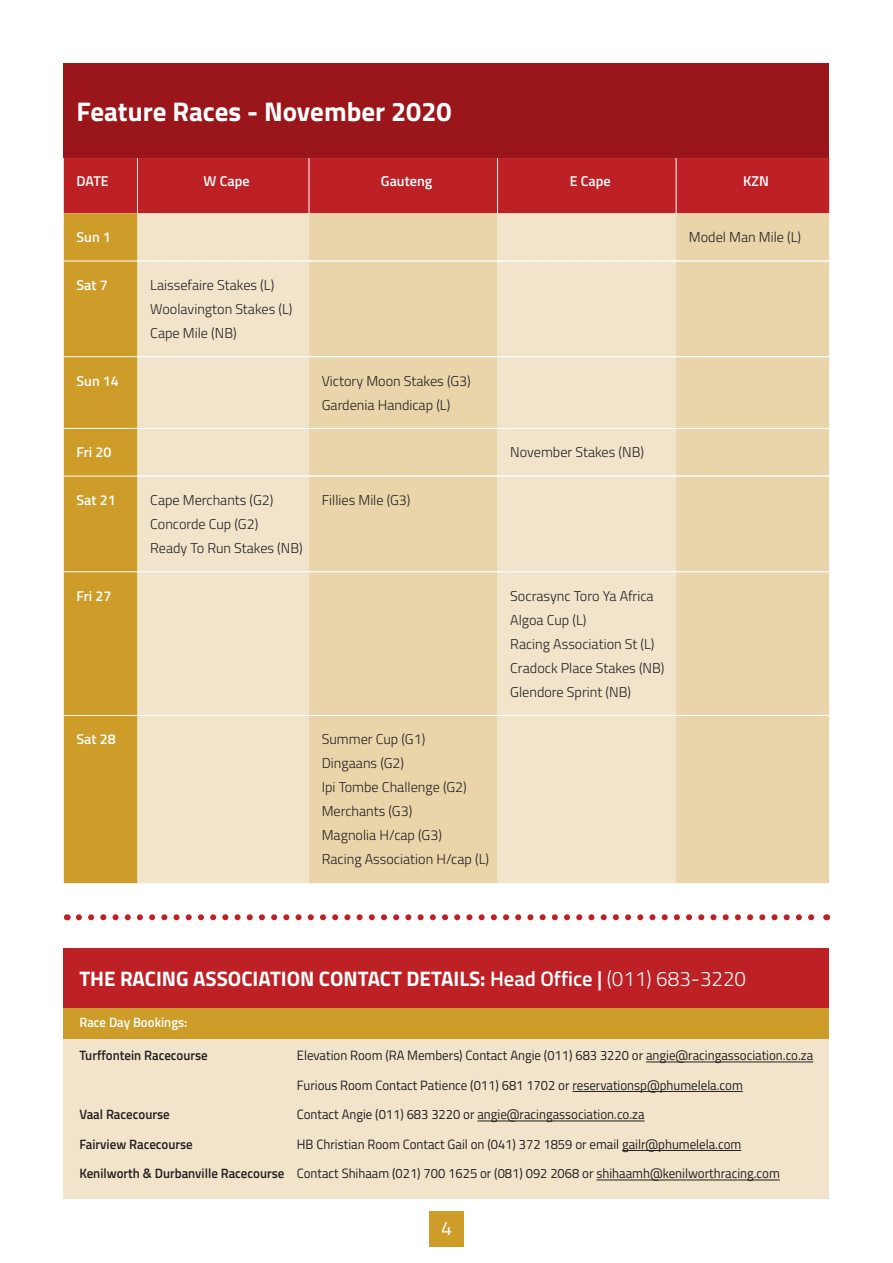
<style>
.page{position:relative;width:893px;height:1263px;background:#fff}
.page>*{position:absolute;margin:0;border:0;box-sizing:border-box;transform-origin:0 0}
.t1{font:700 27px "Titillium";color:#fff}
.t2{font:700 21px "Titillium";color:#fff}
.t3{font:19.5px "Titillium";color:#fff}
.t4{font:300 14.25px/24px "Titillium";color:#231f20}
.t5{font:600 14.25px "Titillium";color:#fff}
.t6{font:13.5px/29.5px "Titillium";color:#231f20;scale:.96 1}
.t7{font:600 13.5px "Titillium";color:#231f20;scale:.96 1}
.t8{font:600 13.5px "Titillium";color:#fff;scale:.96 1}
.s1{font-weight:600}
.s2{font-weight:300}
</style>
<div class="page">
<div style="left:429px;top:1211px;width:35px;height:36px;background:#cd9c29"></div>
<div style="left:64px;top:64px;width:765px;height:94px;background:#9a161a"></div>
<div style="left:64px;top:158px;width:765px;height:55px;background:#bd2025"></div>
<div style="left:64px;top:213px;width:73px;height:670px;background:#cd9c29"></div>
<div style="left:137px;top:213px;width:172px;height:670px;background:#f1e4cb"></div>
<svg style="left:309px;top:213px;width:520px;height:670px;background:#ecdab5"></svg>
<svg style="left:138px;top:261px;width:691px;height:1px"></svg>
<svg style="left:138px;top:356px;width:691px;height:1px"></svg>
<svg style="left:138px;top:428px;width:691px;height:1px"></svg>
<svg style="left:138px;top:476px;width:691px;height:1px"></svg>
<svg style="left:138px;top:571px;width:691px;height:1px"></svg>
<svg style="left:138px;top:715px;width:691px;height:1px"></svg>
<hr style="left:137px;top:158px;width:1px;height:55px;background:#fff">
<hr style="left:309px;top:158px;width:1px;height:55px;background:#fff">
<hr style="left:497px;top:158px;width:1px;height:55px;background:#fff">
<hr style="left:676px;top:158px;width:1px;height:55px;background:#fff">
<hr style="left:64px;top:261px;width:73px;height:1px;background:#fff">
<hr style="left:64px;top:356px;width:73px;height:1px;background:#fff">
<hr style="left:64px;top:428px;width:73px;height:1px;background:#fff">
<hr style="left:64px;top:476px;width:73px;height:1px;background:#fff">
<hr style="left:64px;top:571px;width:73px;height:1px;background:#fff">
<hr style="left:64px;top:715px;width:73px;height:1px;background:#fff">
<svg style="left:79px;top:914px;width:736px;height:6px"></svg>
<div style="left:64px;top:1016px;width:765px;height:183px;background:#f1e4cb"></div>
<div style="left:64px;top:948px;width:765px;height:60px;background:#bd2025"></div>
<div style="left:64px;top:1008px;width:765px;height:30px;background:#cd9c29"></div>
<hr style="left:646px;top:1062px;width:167px;height:1px;background:#231f20">
<hr style="left:572px;top:1091px;width:171px;height:1px;background:#231f20">
<hr style="left:477px;top:1121px;width:168px;height:1px;background:#231f20">
<hr style="left:622px;top:1150px;width:119px;height:1px;background:#231f20">
<hr style="left:596px;top:1180px;width:184px;height:1px;background:#231f20">
<h1 class="t1" style="left:77px;top:91px;width:377px">Feature Races - November 2020</h1>
<p class="t5" style="left:77px;top:170px;width:34px">DATE</p>
<p class="t5" style="left:204px;top:170px;width:47px">W Cape</p>
<p class="t5" style="left:381px;top:170px;width:53px">Gauteng</p>
<p class="t5" style="left:570px;top:170px;width:42px">E Cape</p>
<p class="t5" style="left:743px;top:170px;width:27px">KZN</p>
<p class="t5" style="left:77px;top:227px;width:36px">Sun 1</p>
<p class="t4" style="left:689px;top:225px;width:114px">Model Man Mile (L)</p>
<p class="t5" style="left:77px;top:274px;width:33px">Sat 7</p>
<p class="t4" style="left:150px;top:272px;width:144px">Laissefaire Stakes (L)<br>Woolavington Stakes (L)<br>Cape Mile (NB)</p>
<p class="t5" style="left:77px;top:370px;width:44px">Sun 14</p>
<p class="t4" style="left:322px;top:368px;width:151px">Victory Moon Stakes (G3)<br>Gardenia Handicap (L)</p>
<p class="t5" style="left:77px;top:442px;width:36px">Fri 20</p>
<p class="t4" style="left:510px;top:440px;width:135px">November Stakes (NB)</p>
<p class="t5" style="left:77px;top:489px;width:41px">Sat 21</p>
<p class="t4" style="left:150px;top:487px;width:154px">Cape Merchants (G2)<br>Concorde Cup (G2)<br>Ready To Run Stakes (NB)</p>
<p class="t4" style="left:322px;top:487px;width:90px">Fillies Mile (G3)</p>
<p class="t5" style="left:77px;top:585px;width:36px">Fri 27</p>
<p class="t4" style="left:510px;top:583px;width:156px">Socrasync Toro Ya Africa<br>Algoa Cup (L)<br>Racing Association St (L)<br>Cradock Place Stakes (NB)<br>Glendore Sprint (NB)</p>
<p class="t5" style="left:77px;top:729px;width:41px">Sat 28</p>
<p class="t4" style="left:322px;top:727px;width:169px">Summer Cup (G1)<br>Dingaans (G2)<br>Ipi Tombe Challenge (G2)<br>Merchants (G3)<br>Magnolia H/cap (G3)<br>Racing Association H/cap (L)</p>
<h2 class="t2" style="left:79px;top:963px;width:668px">THE RACING ASSOCIATION CONTACT DETAILS: <span class="s1">Head Office |</span> <span class="s2">(011) 683-3220</span></h2>
<p class="t8" style="left:79px;top:1012px;width:114px">Race Day Bookings:</p>
<p class="t7" style="left:79px;top:1045px;width:135px">Turffontein Racecourse</p>
<p class="t6" style="left:297px;top:1040px;width:539px">Elevation Room (RA Members) Contact Angie (011) 683 3220 or angie@racingassociation.co.za<br>Furious Room Contact Patience (011) 681 1702 or reservationsp@phumelela.com</p>
<p class="t7" style="left:79px;top:1104px;width:96px">Vaal Racecourse</p>
<p class="t6" style="left:297px;top:1099px;width:364px">Contact Angie (011) 683 3220 or angie@racingassociation.co.za</p>
<p class="t7" style="left:79px;top:1134px;width:120px">Fairview Racecourse</p>
<p class="t6" style="left:79px;top:1129px;width:731px;text-indent:217px">HB Christian Room Contact Gail on (041) 372 1859 or email gailr@phumelela.com<br><span class="s1">Kenilworth &amp; Durbanville Racecourse</span> Contact Shihaam (021) 700 1625 or (081) 092 2068 or shihaamh@kenilworthracing.com</p>
<h3 class="t3" style="left:441px;top:1213px;width:12px">4</h3>
</div>
